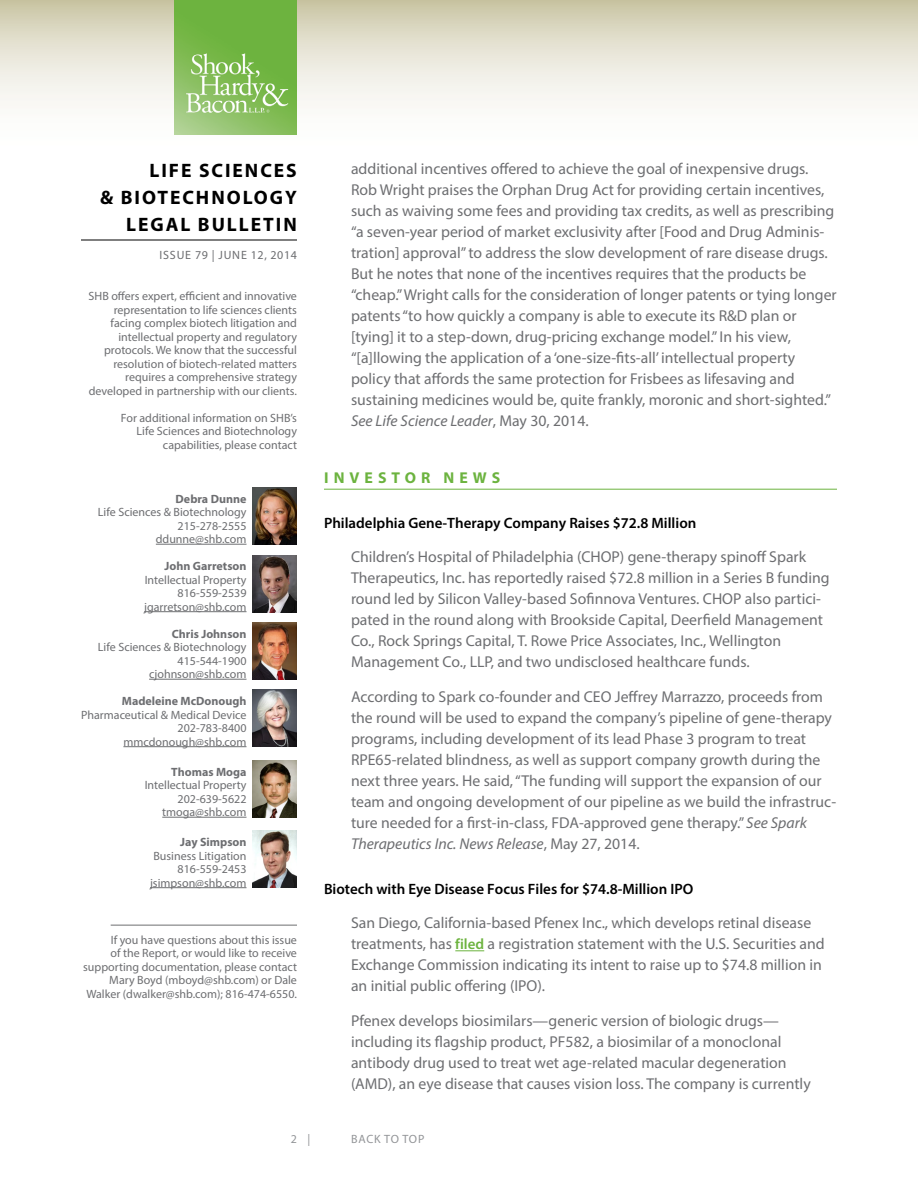
<style>
.page{position:relative;width:918px;height:1188px;background:#fff}
.page>*{position:absolute;margin:0;border:0;box-sizing:border-box;transform-origin:0 0}
.t1{font:700 19.5px "Myriad Pro";letter-spacing:.1em;color:#000}
.t2{font:15.75px/21px "Myriad Pro";color:#6d6e71}
.t3{font:700 15.75px "Myriad Pro";letter-spacing:.32em;color:#6cb33f}
.t4{font:600 15px "Myriad Pro";color:#000}
.t5{font:12px/13.5px "Myriad Pro";color:#6d6e71;text-align:right}
.t6{font:700 12px "Myriad Pro";color:#6d6e71}
.t7{font:12px "Myriad Pro";letter-spacing:.07em;color:#6d6e71}
.t8{font:12px "Myriad Pro";color:#939598}
.s1{font-style:italic}
.s2{font-weight:600;font-size:15px;color:#6cb33f}
</style>
<div class="page">
<svg style="left:0;top:0;width:918px;height:135px"></svg>
<hr style="left:81px;top:240px;width:216px;height:1px;background:#000">
<img style="left:175px;top:0;width:122px;height:135px">
<hr style="left:324px;top:489px;width:513px;height:1px;background:#6cb33f">
<svg style="left:455px;top:950px;width:29px;height:1px"></svg>
<hr style="left:156px;top:544px;width:91px;height:1px;background:#6d6e71">
<hr style="left:144px;top:611px;width:103px;height:1px;background:#6d6e71">
<hr style="left:149px;top:679px;width:98px;height:1px;background:#6d6e71">
<hr style="left:123px;top:746px;width:124px;height:1px;background:#6d6e71">
<hr style="left:162px;top:817px;width:85px;height:1px;background:#6d6e71">
<hr style="left:150px;top:887px;width:97px;height:1px;background:#6d6e71">
<hr style="left:111px;top:925px;width:186px;height:1px;background:#6d6e71">
<img style="left:253px;top:761px;width:44px;height:57px">
<img style="left:253px;top:487px;width:44px;height:57px">
<img style="left:253px;top:689px;width:44px;height:57px">
<img style="left:253px;top:622px;width:44px;height:57px">
<img style="left:253px;top:555px;width:44px;height:57px">
<img style="left:253px;top:830px;width:44px;height:57px">
<p class="t1" style="left:150px;top:157px;width:149px">life sciences</p>
<p class="t1" style="left:100px;top:184px;width:198px">&amp; BIOTECHnology</p>
<p class="t1" style="left:126px;top:211px;width:13px">LEG</p>
<p class="t1" style="left:166px;top:211px;width:73px">AL BULLE</p>
<p class="t1" style="left:263px;top:211px;width:23px">TIN</p>
<p class="t7" style="left:159px;top:248px;width:139px">Issue 79 | JUNE 12, 2014</p>
<p class="t5" style="left:89px;top:289px;width:210px">SHB offers expert, efficient and innovative representation to life sciences clients facing complex biotech litigation and intellectual property and regulatory protocols. We know that the successful resolution of biotech-related matters requires a comprehensive strategy developed in partnership with our clients.</p>
<p class="t5" style="left:121px;top:411px;width:178px">For additional information on SHB’s<br>Life Sciences and Biotechnology capabilities, please contact</p>
<p class="t6" style="left:176px;top:491px;width:72px">Debra Dunne</p>
<p class="t5" style="left:98px;top:505px;width:150px">Life Sciences &amp; Biotechnology<br>215-278-2555 ddunne@shb.com</p>
<p class="t6" style="left:165px;top:558px;width:83px">John Garretson</p>
<p class="t5" style="left:144px;top:573px;width:104px">Intellectual Property<br>816-559-2539 jgarretson@shb.com</p>
<p class="t6" style="left:172px;top:626px;width:76px">Chris Johnson</p>
<p class="t5" style="left:98px;top:640px;width:150px">Life Sciences &amp; Biotechnology<br>415-544-1900 cjohnson@shb.com</p>
<p class="t6" style="left:122px;top:693px;width:126px">Madeleine McDonough</p>
<p class="t5" style="left:81px;top:708px;width:167px">Pharmaceutical &amp; Medical Device<br>202-783-8400 mmcdonough@shb.com</p>
<p class="t6" style="left:171px;top:764px;width:77px">Thomas Moga</p>
<p class="t5" style="left:145px;top:778px;width:103px">Intellectual Property<br>202-639-5622 tmoga@shb.com</p>
<p class="t6" style="left:180px;top:834px;width:68px">Jay Simpson</p>
<p class="t5" style="left:150px;top:849px;width:98px">Business Litigation<br>816-559-2453 jsimpson@shb.com</p>
<p class="t5" style="left:83px;top:933px;width:215px">If you have questions about this issue<br>of the Report, or would like to receive supporting documentation, please contact Mary Boyd (mboyd@shb.com) or Dale Walker (dwalker@shb.com); 816-474-6550.</p>
<p class="t2" style="left:351px;top:158px;width:487px">additional incentives offered to achieve the goal of inexpensive drugs.<br>Rob Wright praises the Orphan Drug Act for providing certain incentives, such as waiving some fees and providing tax credits, as well as prescribing “a seven-year period of market exclusivity after [Food and Drug Adminis&shy;tration] approval” to address the slow development of rare disease drugs.<br>But he notes that none of the incentives requires that the products be “cheap.” Wright calls for the consideration of longer patents or tying longer patents “to how quickly a company is able to execute its R&amp;D plan or [tying] it to a step-down, drug-pricing exchange model.” In his view, “[a]llowing the application of a ‘one-size-fits-all’ intellectual property policy that affords the same protection for Frisbees as lifesaving and sustaining medicines would be, quite frankly, moronic and short-sighted.” <span class="s1">See Life Science Leader</span>, May 30, 2014.</p>
<p class="t3" style="left:324px;top:467px;width:178px">I nvesto r N ews</p>
<p class="t4" style="left:324px;top:513px;width:374px">Philadelphia Gene-Therapy Company Raises $72.8 Million</p>
<p class="t2" style="left:351px;top:546px;width:480px">Children’s Hospital of Philadelphia (CHOP) gene-therapy spinoff Spark Therapeutics, Inc. has reportedly raised $72.8 million in a Series B funding round led by Silicon Valley-based Sofinnova Ventures. CHOP also partici&shy;pated in the round along with Brookside Capital, Deerfield Management Co., Rock Springs Capital, T. Rowe Price Associates, Inc., Wellington Management Co., LLP, and two undisclosed healthcare funds.</p>
<p class="t2" style="left:351px;top:686px;width:487px">According to Spark co-founder and CEO Jeffrey Marrazzo, proceeds from the round will be used to expand the company’s pipeline of gene-therapy programs, including development of its lead Phase 3 program to treat RPE65-related blindness, as well as support company growth during the next three years. He said, “The funding will support the expansion of our team and ongoing development of our pipeline as we build the infrastruc&shy;ture needed for a first-in-class, FDA-approved gene therapy.” <span class="s1">See Spark Therapeutics Inc. News Release</span>, May 27, 2014.</p>
<p class="t4" style="left:324px;top:879px;width:371px">Biotech with Eye Disease Focus Files for $74.8-Million IPO</p>
<p class="t2" style="left:351px;top:912px;width:475px">San Diego, California-based Pfenex Inc., which develops retinal disease treatments, has <span class="s2">filed</span> a registration statement with the U.S. Securities and Exchange Commission indicating its intent to raise up to $74.8 million in an initial public offering (IPO).</p>
<p class="t2" style="left:351px;top:1010px;width:461px">Pfenex develops biosimilars—generic version of biologic drugs— including its flagship product, PF582, a biosimilar of a monoclonal antibody drug used to treat wet age-related macular degeneration (AMD), an eye disease that causes vision loss. The company is currently</p>
<p class="t8" style="left:291px;top:1132px;width:21px">2 |</p>
<p class="t8" style="left:351px;top:1132px;width:9px">back</p>
<p class="t8" style="left:384px;top:1132px;width:27px">to top</p>
</div>
